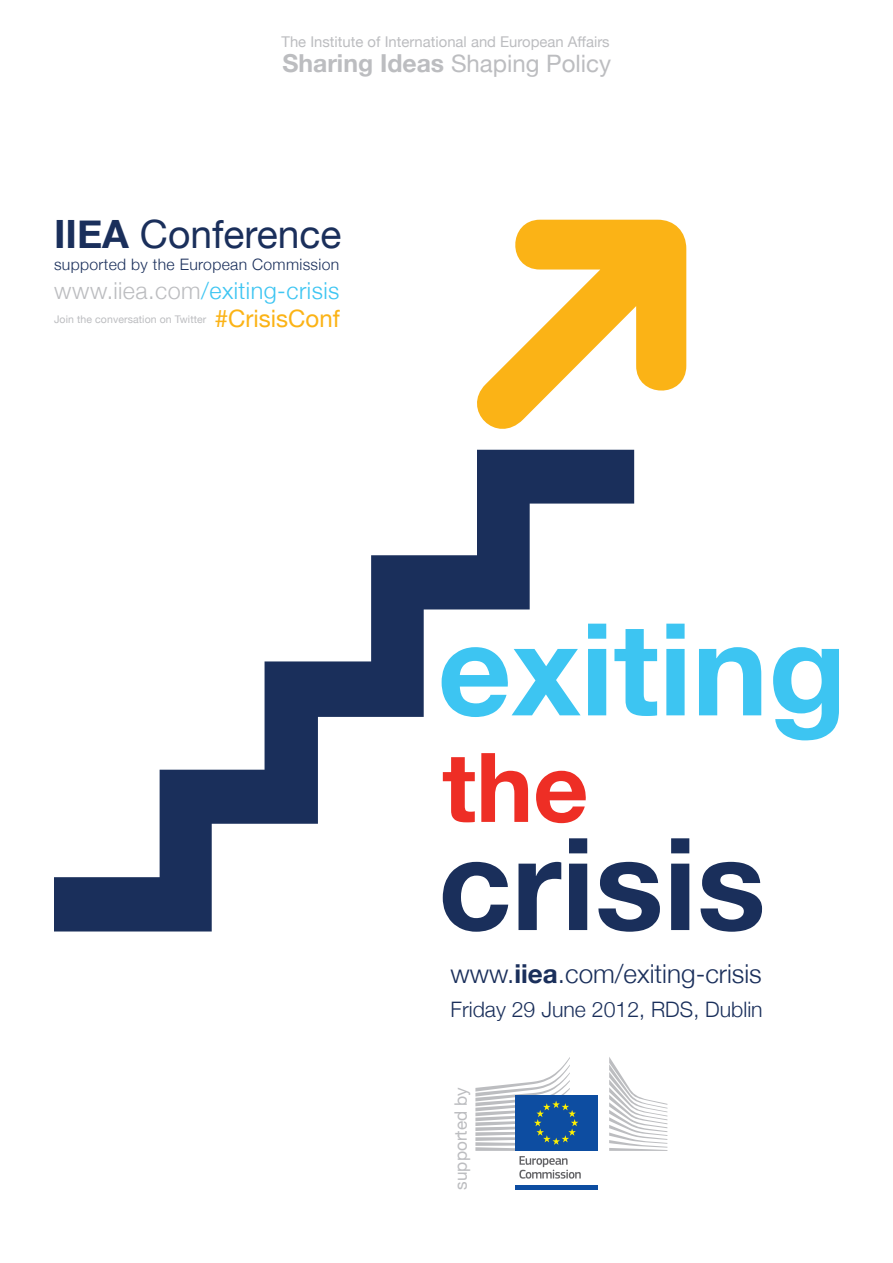
<style>
.page{position:relative;width:893px;height:1263px;background:#fff}
.page>*{position:absolute;margin:0;border:0;box-sizing:border-box;transform-origin:0 0}
.t1{font:700 128.4px "Helvetica Neue";color:#3dc5f2}
.t2{font:700 128.4px "Helvetica Neue";color:#1a2f5b}
.t3{font:700 96.3px "Helvetica Neue";color:#ee2e25}
.t4{font:39px "Helvetica Neue";color:#1a2f5b}
.t5{font:300 26.1px "Helvetica Neue";color:#1a2f5b}
.t6{font:24px "Helvetica Neue";color:#bcbdc0}
.t7{font:24px "Helvetica Neue";color:#fbb316}
.t8{font:300 23.4px "Helvetica Neue";letter-spacing:.02em;color:#3dc5f2}
.t9{font:300 21.3px "Helvetica Neue";color:#1a2f5b}
.t10{font:17.1px "Helvetica Neue";color:#bcbdc0}
.t11{font:300 15.75px "Helvetica Neue";letter-spacing:.02em;color:#1a2f5b}
.t12{font:14.85px "Helvetica Neue";color:#bcbdc0}
.t13{font:10.5px "Helvetica Neue";letter-spacing:.01em;color:#bcbdc0}
.s1{font-weight:700;font-size:24.75px}
.s2{font-weight:700}
.s3{color:#bcbdc0}
</style>
<div class="page">
<svg style="left:54px;top:450px;width:580px;height:481px"></svg>
<svg style="left:477px;top:220px;width:209px;height:209px;fill:#fbb316"></svg>
<div style="left:515px;top:1095px;width:82px;height:56px;background:#0d4da1"></div>
<hr style="left:515px;top:1185px;width:82px;height:4px;background:#0d4da1">
<svg style="left:609px;top:1057px;width:58px;height:94px"></svg>
<svg style="left:475px;top:1057px;width:106px;height:121px"></svg>
<p class="t12" style="left:282px;top:29px;width:330px">The Institute of International and European Affairs</p>
<p class="t6" style="left:282px;top:43px;width:330px"><span class="s1">Sharing Ideas</span> Shaping Policy</p>
<p class="t4" style="left:54px;top:201px;width:289px"><span class="s2">IIEA</span> Conference</p>
<p class="t11" style="left:54px;top:252px;width:287px">supported by the European Commission</p>
<p class="t7" style="left:215px;top:298px;width:126px">#CrisisConf</p>
<p class="t8" style="left:54px;top:271px;width:287px"><span class="s3">www.iiea.com</span>/exiting-crisis</p>
<p class="t13" style="left:54px;top:310px;width:154px">Join the conversation on Twitter</p>
<h1 class="t1" style="left:438px;top:553px;width:410px">exiting</h1>
<h2 class="t3" style="left:442px;top:700px;width:148px">the</h2>
<h1 class="t2" style="left:438px;top:768px;width:329px">crisis</h1>
<p class="t5" style="left:451px;top:953px;width:313px">www.<span class="s2">iiea</span>.com/exiting-crisis</p>
<p class="t9" style="left:451px;top:992px;width:314px">Friday 29 June 2012, RDS, Dublin</p>
<p class="t10" style="left:446px;top:1189px;width:104px;rotate:-90deg">supported by</p>
</div>
